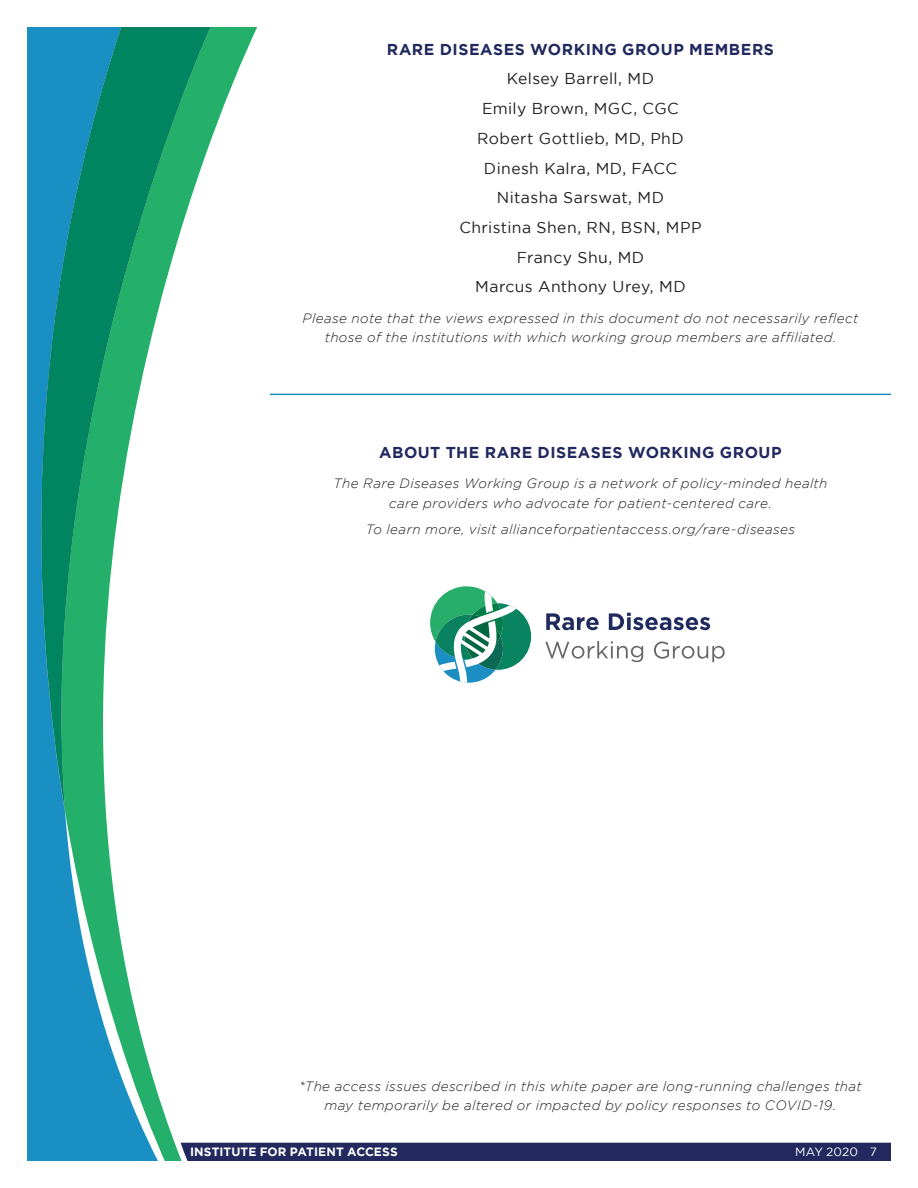
<style>
.page{position:relative;width:918px;height:1188px;background:#fff}
.page>*{position:absolute;margin:0;border:0;box-sizing:border-box;transform-origin:0 0}
.Body_Copy{font:15.75px "Gotham";letter-spacing:.025em;color:#231f20}
.Paragraph_Style_1{font:700 15.75px "Gotham";letter-spacing:.035em;color:#22295e}
.Body_Copy_-_3{font:italic 300 13.5px/19.5px "Gotham";letter-spacing:.025em;color:#231f20;text-align:center}
.Body_Copy_-_3-2{font:700 12px "Gotham";letter-spacing:.005em;color:#fff}
.Body_Copy_-_3-3{font:12px "Gotham";letter-spacing:.005em;color:#fff}
</style>
<div class="page">
<svg style="left:27px;top:27px;width:230px;height:1134px"></svg>
<svg style="left:40px;top:27px;width:170px;height:786px"></svg>
<div style="left:181px;top:1143px;width:710px;height:18px;background:#22295e"></div>
<hr style="left:270px;top:394px;width:621px;height:1px;background:#198fc4">
<svg style="left:546px;top:613px;width:53px;height:17px"></svg>
<svg style="left:609px;top:613px;width:101px;height:17px"></svg>
<svg style="left:545px;top:641px;width:98px;height:21px"></svg>
<svg style="left:654px;top:642px;width:71px;height:20px"></svg>
<svg style="left:430px;top:586px;width:101px;height:97px"></svg>
<p class="Paragraph_Style_1" style="left:387px;top:40px;width:389px">RARE DISEASES WORKING GROUP MEMBERS</p>
<p class="Body_Copy" style="left:507px;top:70px;width:149px">Kelsey Barrell, MD</p>
<p class="Body_Copy" style="left:482px;top:100px;width:198px">Emily Brown, MGC, CGC</p>
<p class="Body_Copy" style="left:477px;top:130px;width:208px">Robert Gottlieb, MD, PhD</p>
<p class="Body_Copy" style="left:484px;top:159px;width:195px">Dinesh Kalra, MD, FACC</p>
<p class="Body_Copy" style="left:497px;top:189px;width:169px">Nitasha Sarswat, MD</p>
<p class="Body_Copy" style="left:459px;top:219px;width:244px">Christina Shen, RN, BSN, MPP</p>
<p class="Body_Copy" style="left:517px;top:248px;width:129px">Francy Shu, MD</p>
<p class="Body_Copy" style="left:475px;top:278px;width:212px">Marcus Anthony Urey, MD</p>
<p class="Body_Copy_-_3" style="left:303px;top:308px;width:557px">Please note that the views expressed in this document do not necessarily reflect those of the institutions with which working group members are affiliated.</p>
<p class="Paragraph_Style_1" style="left:379px;top:443px;width:404px">ABOUT THE RARE DISEASES WORKING GROUP</p>
<p class="Body_Copy_-_3" style="left:334px;top:474px;width:495px">The Rare Diseases Working Group is a network of policy-minded health care providers who advocate for patient-centered care.</p>
<p class="Body_Copy_-_3" style="left:366px;top:520px;width:431px">To learn more, visit allianceforpatientaccess.org/rare-diseases</p>
<p class="Body_Copy_-_3" style="left:299px;top:1076px;width:564px">*The access issues described in this white paper are long-running challenges that may temporarily be altered or impacted by policy responses to COVID-19.</p>
<p class="Body_Copy_-_3-2" style="left:190px;top:1145px;width:209px">INSTITUTE FOR PATIENT ACCESS</p>
<p class="Body_Copy_-_3-3" style="left:795px;top:1145px;width:64px">MAY 2020</p>
<p class="Body_Copy_-_3-3" style="left:870px;top:1145px;width:9px">7</p>
</div>
